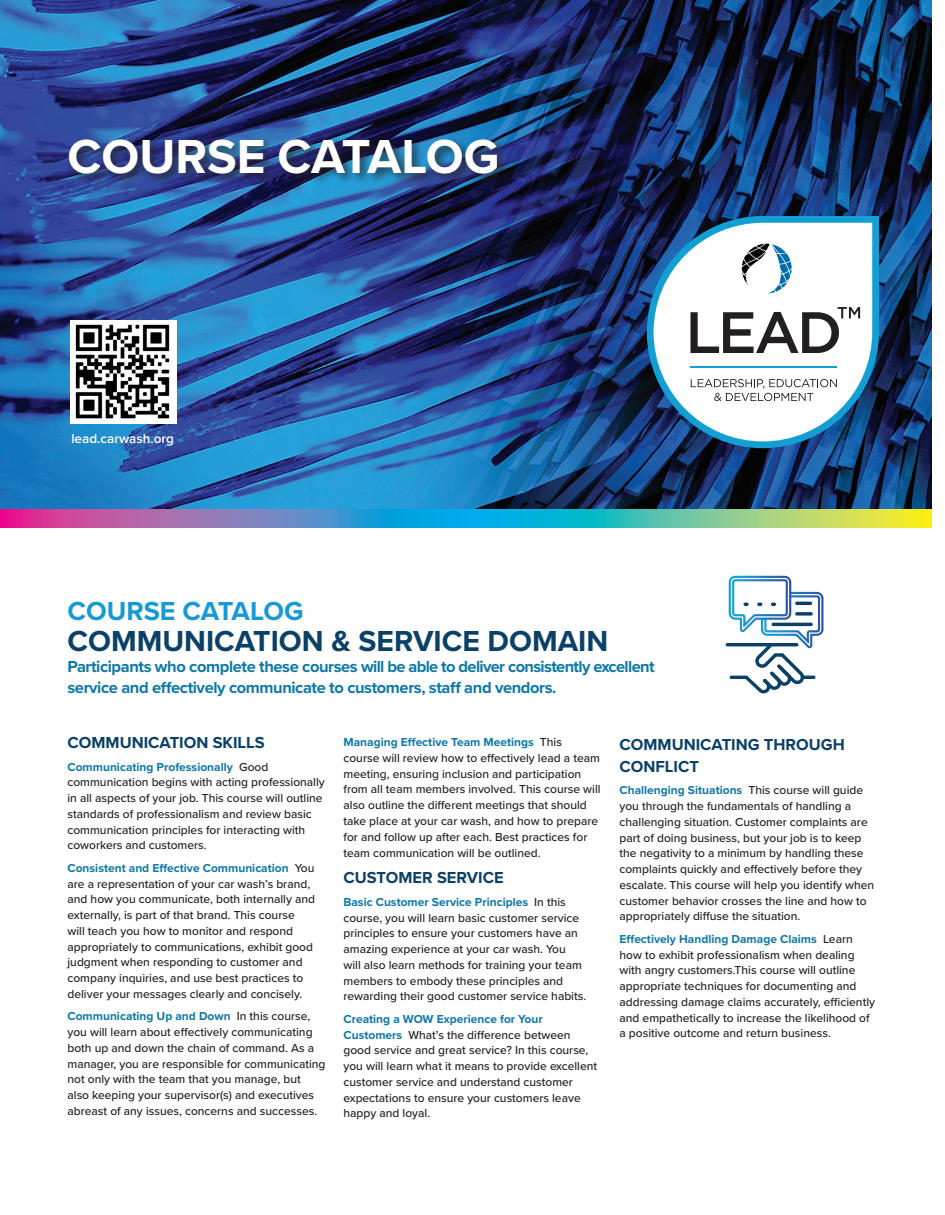
<style>
.page{position:relative;width:945px;height:1215px;background:#fff}
.page>*{position:absolute;margin:0;border:0;box-sizing:border-box;transform-origin:0 0}
.t1{font:700 49.5px "Proxima Nova";color:#fff}
.t2{font:700 30px "Proxima Nova";color:#0b4067}
.t3{font:700 27px "Proxima Nova";color:#1899d6}
.t4{font:700 16.5px/21px "Proxima Nova";letter-spacing:-.025em;color:#0e78a8}
.t5{font:700 16.5px/21.6px "Proxima Nova";color:#0b4067}
.t6{font:600 13.5px "Proxima Nova";color:#fff}
.t7{font:500 12px/15.8px "Proxima Nova";color:#231f20}
.s1{font-weight:700;color:#0e78a8}
</style>
<div class="page">
<img style="left:0;top:0;width:932px;height:510px">
<hr style="left:726px;top:643px;width:72px;height:3px;background:#0b4067;border-radius:2px">
<svg style="left:728px;top:575px;width:96px;height:118px"></svg>
<div style="left:66px;top:136px;width:444px;height:50px;background:#231f20;opacity:.75"></div>
<svg style="left:647px;top:216px;width:232px;height:232px"></svg>
<svg style="left:742px;top:244px;width:50px;height:49px"></svg>
<hr style="left:690px;top:366px;width:146px;height:2px;background:#149fd4">
<svg style="left:690px;top:307px;width:170px;height:46px"></svg>
<img style="left:70px;top:320px;width:106px;height:103px">
<svg style="left:0;top:510px;width:932px;height:18px;background:#759fa9"></svg>
<p class="t1" style="left:68px;top:127px;width:433px">COURSE CATALOG</p>
<p class="t6" style="left:71px;top:428px;width:104px">lead.carwash.org</p>
<p class="t3" style="left:68px;top:594px;width:238px">COURSE CATALOG</p>
<p class="t2" style="left:68px;top:623px;width:542px">COMMUNICATION &amp; SERVICE DOMAIN</p>
<p class="t4" style="left:68px;top:657px;width:589px">Participants who complete these courses will be able to deliver consistently excellent service and effectively communicate to customers, staff and vendors.</p>
<p class="t5" style="left:68px;top:733px;width:199px">COMMUNICATION SKILLS</p>
<p class="t7" style="left:68px;top:758px;width:259px"><span class="s1">Communicating Professionally</span> Good communication begins with acting professionally in all aspects of your job. This course will outline standards of professionalism and review basic communication principles for interacting with coworkers and customers.</p>
<p class="t7" style="left:68px;top:860px;width:249px"><span class="s1">Consistent and Effective Communication</span> You are a representation of your car wash’s brand, and how you communicate, both internally and externally, is part of that brand. This course<br>will teach you how to monitor and respond appropriately to communications, exhibit good judgment when responding to customer and company inquiries, and use best practices to deliver your messages clearly and concisely.</p>
<p class="t7" style="left:68px;top:1008px;width:259px"><span class="s1">Communicating Up and Down</span> In this course, you will learn about effectively communicating both up and down the chain of command. As a manager, you are responsible for communicating not only with the team that you manage, but<br>also keeping your supervisor(s) and executives abreast of any issues, concerns and successes.</p>
<p class="t7" style="left:344px;top:734px;width:259px"><span class="s1">Managing Effective Team Meetings</span> This course will review how to effectively lead a team meeting, ensuring inclusion and participation from all team members involved. This course will also outline the different meetings that should take place at your car wash, and how to prepare for and follow up after each. Best practices for team communication will be outlined.</p>
<p class="t5" style="left:344px;top:868px;width:162px">CUSTOMER SERVICE</p>
<p class="t7" style="left:344px;top:894px;width:244px"><span class="s1">Basic Customer Service Principles</span> In this course, you will learn basic customer service principles to ensure your customers have an amazing experience at your car wash. You<br>will also learn methods for training your team members to embody these principles and rewarding their good customer service habits.</p>
<p class="t7" style="left:344px;top:1011px;width:255px"><span class="s1">Creating a WOW Experience for Your Customers</span> What’s the difference between good service and great service? In this course, you will learn what it means to provide excellent customer service and understand customer expectations to ensure your customers leave happy and loyal.</p>
<p class="t5" style="left:620px;top:735px;width:227px">COMMUNICATING THROUGH<br>CONFLICT</p>
<p class="t7" style="left:620px;top:782px;width:256px"><span class="s1">Challenging Situations</span> This course will guide you through the fundamentals of handling a challenging situation. Customer complaints are part of doing business, but your job is to keep the negativity to a minimum by handling these complaints quickly and effectively before they escalate. This course will help you identify when customer behavior crosses the line and how to appropriately diffuse the situation.</p>
<p class="t7" style="left:620px;top:931px;width:257px"><span class="s1">Effectively Handling Damage Claims</span> Learn how to exhibit professionalism when dealing with angry customers.This course will outline appropriate techniques for documenting and addressing damage claims accurately, efficiently and empathetically to increase the likelihood of a positive outcome and return business.</p>
</div>
